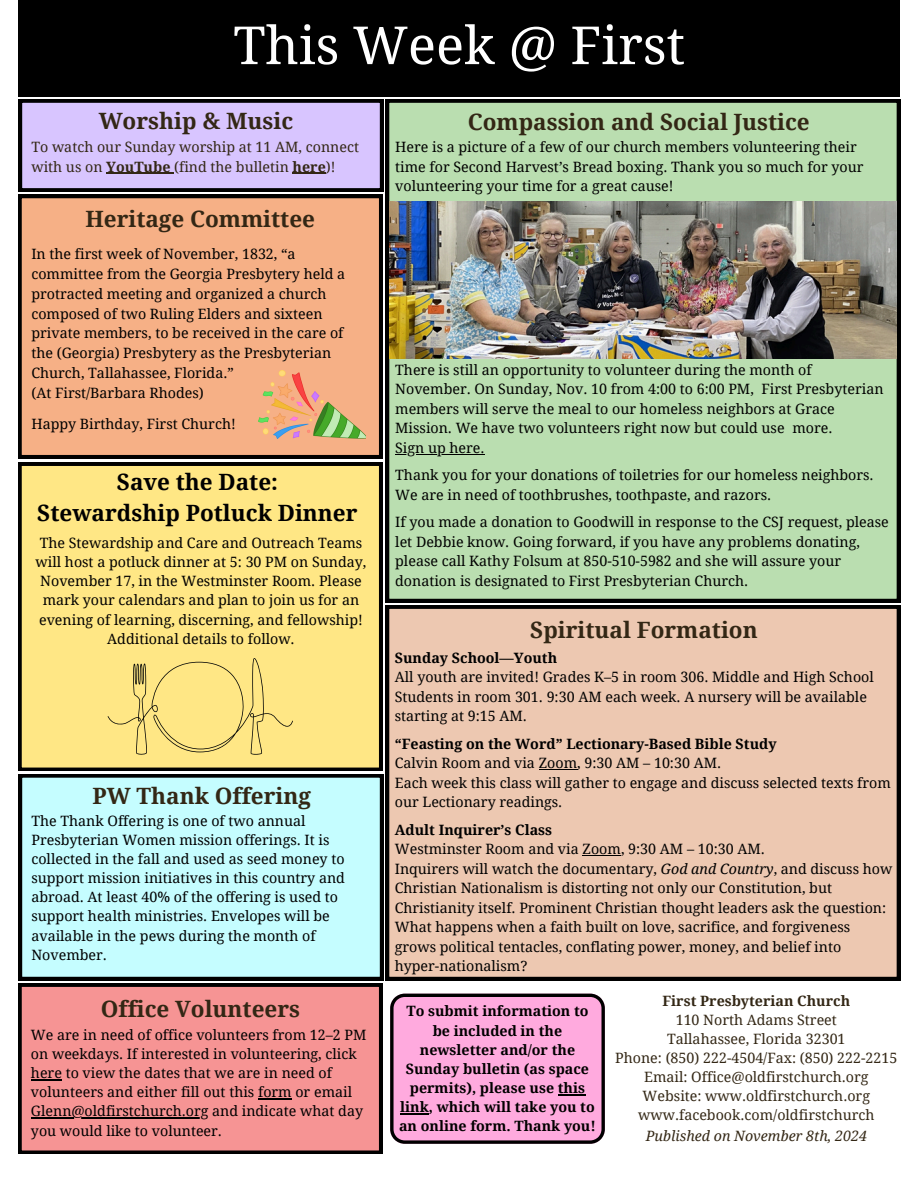
<style>
.page{position:relative;width:918px;height:1188px;background:#fff}
.page>*{position:absolute;margin:0;border:0;box-sizing:border-box;transform-origin:0 0}
.t1{font:52.5px "Droid Serif";color:#fff}
.t2{font:700 22.5px "Droid Serif";color:#332715}
.t3{font:700 22.5px/30.3px "Droid Serif";color:#000;text-align:center}
.t4{font:14.25px/19.5px "Droid Serif";color:#000}
.t5{font:14.25px/19.2px "Droid Serif";color:#332715}
.t6{font:700 14.25px/19.2px "Droid Serif";color:#000;text-align:center}
.t7{font:italic 14.25px "Droid Serif";color:#332715}
.t8{font:700 14.25px "Droid Serif";color:#332715}
.s1{font-weight:700}
.s2{font-style:italic}
</style>
<div class="page">
<div style="left:18px;top:0;width:882px;height:96px;background:#000"></div>
<div style="left:386px;top:606px;width:514px;height:374px;background:#edc8b1"></div>
<hr style="left:539px;top:769px;width:38px;height:1px;background:#000">
<hr style="left:583px;top:855px;width:38px;height:1px;background:#000">
<svg style="left:390px;top:994px;width:215px;height:150px"></svg>
<div style="left:18px;top:984px;width:364px;height:169px;background:#f69494"></div>
<hr style="left:31px;top:1079px;width:31px;height:1px;background:#000">
<hr style="left:258px;top:1098px;width:34px;height:2px;background:#000">
<hr style="left:31px;top:1118px;width:178px;height:1px;background:#000">
<svg style="left:19px;top:99px;width:364px;height:93px"></svg>
<hr style="left:293px;top:173px;width:33px;height:1px;background:#332715">
<div style="left:386px;top:99px;width:514px;height:503px;background:#badeb0"></div>
<hr style="left:395px;top:454px;width:90px;height:1px;background:#000">
<img style="left:389px;top:202px;width:508px;height:156px">
<div style="left:19px;top:774px;width:364px;height:206px;background:#c5fdff"></div>
<div style="left:18px;top:195px;width:364px;height:263px;background:#f6b086"></div>
<img style="left:258px;top:370px;width:108px;height:68px">
<div style="left:18px;top:463px;width:364px;height:308px;background:#ffe785"></div>
<svg style="left:108px;top:658px;width:185px;height:97px"></svg>
<h1 class="t1" style="left:233px;top:15px;width:453px">This Week @ First</h1>
<p class="t2" style="left:99px;top:108px;width:196px">Worship &amp; Music</p>
<p class="t2" style="left:468px;top:109px;width:344px">Compassion and Social Justice</p>
<p class="t4" style="left:395px;top:138px;width:470px">Here is a picture of a few of our church members volunteering their time for Second Harvest’s Bread boxing. Thank you so much for your volunteering your time for a great cause!</p>
<p class="t5" style="left:31px;top:138px;width:329px">To watch our Sunday worship at 11 AM, connect with us on <span class="s1">YouTube</span> (find the bulletin <span class="s1">here</span>)!</p>
<p class="t2" style="left:85px;top:206px;width:231px">Heritage Committee</p>
<p class="t4" style="left:31px;top:244px;width:315px;line-height:20px">In the first week of November, 1832, “a committee from the Georgia Presbytery held a protracted meeting and organized a church composed of two Ruling Elders and sixteen private members, to be received in the care of the (Georgia) Presbytery as the Presbyterian Church, Tallahassee, Florida.”</p>
<p class="t4" style="left:31px;top:384px;width:174px">(At First/Barbara Rhodes)</p>
<p class="t4" style="left:31px;top:415px;width:206px">Happy Birthday, First Church!</p>
<p class="t3" style="left:37px;top:467px;width:322px">Save the Date:<br>Stewardship Potluck Dinner</p>
<p class="t4" style="left:36px;top:534px;width:332px;text-align:center">The Stewardship and Care and Outreach Teams will host a potluck dinner at 5: 30 PM on Sunday, November 17, in the Westminster Room. Please mark your calendars and plan to join us for an evening of learning, discerning, and fellowship!<br>Additional details to follow.</p>
<p class="t2" style="left:92px;top:783px;width:220px">PW Thank Offering</p>
<p class="t4" style="left:31px;top:811px;width:315px">The Thank Offering is one of two annual Presbyterian Women mission offerings. It is collected in the fall and used as seed money to support mission initiatives in this country and abroad. At least 40% of the offering is used to support health ministries. Envelopes will be available in the pews during the month of November.</p>
<h2 class="t2" style="left:101px;top:996px;width:201px">Office Volunteers</h2>
<h2 class="t4" style="left:31px;top:1025px;width:337px">We are in need of office volunteers from 12–2 PM on weekdays. If interested in volunteering, click here to view the dates that we are in need of volunteers and either fill out this form or email</h2>
<p class="t4" style="left:31px;top:1102px;width:334px">Glenn@oldfirstchurch.org and indicate what day you would like to volunteer.</p>
<p class="t4" style="left:395px;top:360px;width:490px">There is still an opportunity to volunteer during the month of November. On Sunday, Nov. 10 from 4:00 to 6:00 PM, First Presbyterian members will serve the meal to our homeless neighbors at Grace Mission. We have two volunteers right now but could use more.</p>
<p class="t4" style="left:395px;top:438px;width:91px">Sign up here.</p>
<h2 class="t4" style="left:395px;top:466px;width:480px">Thank you for your donations of toiletries for our homeless neighbors.<br>We are in need of toothbrushes, toothpaste, and razors.</h2>
<p class="t4" style="left:395px;top:513px;width:495px">If you made a donation to Goodwill in response to the CSJ request, please let Debbie know. Going forward, if you have any problems donating, please call Kathy Folsum at 850-510-5982 and she will assure your donation is designated to First Presbyterian Church.</p>
<h2 class="t2" style="left:530px;top:617px;width:229px">Spiritual Formation</h2>
<p class="t6" style="left:395px;top:648px;width:164px">Sunday School—Youth</p>
<h2 class="t4" style="left:395px;top:668px;width:481px">All youth are invited! Grades K–5 in room 306. Middle and High School<br>Students in room 301. 9:30 AM each week. A nursery will be available starting at 9:15 AM.</h2>
<p class="t6" style="left:395px;top:734px;width:383px">“Feasting on the Word” Lectionary-Based Bible Study</p>
<p class="t4" style="left:395px;top:754px;width:328px">Calvin Room and via Zoom, 9:30 AM – 10:30 AM.</p>
<p class="t4" style="left:395px;top:773px;width:498px">Each week this class will gather to engage and discuss selected texts from our Lectionary readings.</p>
<p class="t6" style="left:395px;top:820px;width:159px">Adult Inquirer’s Class</p>
<h2 class="t4" style="left:395px;top:840px;width:372px">Westminster Room and via Zoom, 9:30 AM – 10:30 AM.</h2>
<p class="t4" style="left:395px;top:859px;width:499px">Inquirers will watch the documentary, <span class="s2">God and Country</span>, and discuss how Christian Nationalism is distorting not only our Constitution, but Christianity itself. Prominent Christian thought leaders ask the question:<br>What happens when a faith built on love, sacrifice, and forgiveness grows political tentacles, conflating power, money, and belief into hyper-nationalism?</p>
<p class="t6" style="left:399px;top:1002px;width:198px">To submit information to be included in the newsletter and/or the<br>Sunday bulletin (as space permits), please use this link, which will take you to an online form. Thank you!</p>
<p class="t8" style="left:662px;top:992px;width:189px">First Presbyterian Church</p>
<p class="t5" style="left:676px;top:1010px;width:163px">110 North Adams Street</p>
<p class="t5" style="left:667px;top:1029px;width:180px">Tallahassee, Florida 32301</p>
<p class="t5" style="left:615px;top:1048px;width:284px">Phone: (850) 222-4504/Fax: (850) 222-2215</p>
<h2 class="t5" style="left:644px;top:1068px;width:226px">Email: Office@oldfirstchurch.org</h2>
<p class="t5" style="left:643px;top:1087px;width:229px">Website: www.oldfirstchurch.org</p>
<h3 class="t5" style="left:638px;top:1106px;width:238px">www.facebook.com/oldfirstchurch</h3>
<p class="t7" style="left:646px;top:1128px;width:223px">Published on November 8th, 2024</p>
</div>
